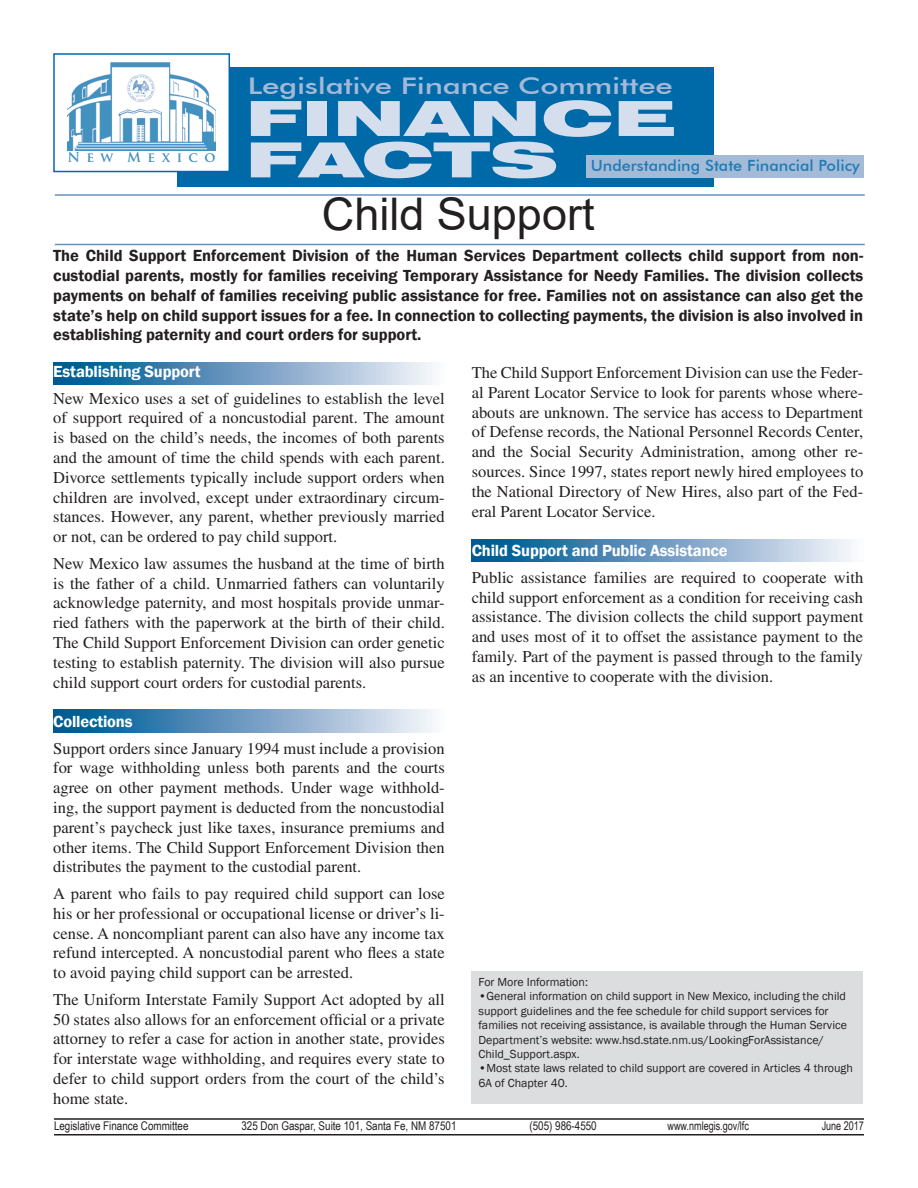
<style>
.page{position:relative;width:918px;height:1188px;background:#fff}
.page>*{position:absolute;margin:0;border:0;box-sizing:border-box;transform-origin:0 0}
.t1{font:900 expanded 48.3px/41.4px "Swiss 721 BT";color:#d4deed;scale:1.45 1}
.t2{font:45px "Arial";color:#231f20}
.t3{font:500 22.95px "Futura BT";letter-spacing:-.01em;color:#a3b9d9;scale:1.36 1}
.finance_facts_body_g{font:16.5px/19.8px "Times";color:#231f20;text-align:justify}
.finance_facts_intro{font:600 16.5px/19.8px "Franklin Gothic";color:#231f20;text-align:justify}
.finance_facts_subhea{font:600 16.5px "Franklin Gothic";letter-spacing:-.01em;color:#fff}
.t4{font:500 15.45px "Futura BT";color:#227bb4;scale:1.05 1}
.t5{font:700 13.35px "Trajan Pro";letter-spacing:.48em;color:#006aa8}
.t6{font:12px/14.4px "Franklin Gothic";color:#231f20}
.t7{font:12px "Arial Narrow";color:#231f20}
.t8{font:12px "Arial Narrow";color:#231f20;scale:.92 1}
</style>
<div class="page">
<div style="left:177px;top:68px;width:537px;height:119px;background:#006aa8"></div>
<hr style="left:55px;top:244px;width:810px;height:1px;background:#6793c3">
<hr style="left:54px;top:1118px;width:810px;height:2px;background:#231f20">
<div style="left:586px;top:155px;width:278px;height:22px;background:#a4bbd7"></div>
<hr style="left:54px;top:1134px;width:810px;height:2px;background:#231f20">
<div style="left:53px;top:53px;width:177px;height:119px;background:#fff;border:2px solid #006aa8"></div>
<img style="left:68px;top:62px;width:148px;height:89px">
<hr style="left:55px;top:194px;width:810px;height:2px;background:#6793c3">
<div style="left:53px;top:362px;width:392px;height:22px;background:linear-gradient(to right,#004f8e,#faf3fb)"></div>
<div style="left:472px;top:971px;width:391px;height:132px;background:#dcdddf"></div>
<div style="left:472px;top:539px;width:391px;height:22px;background:linear-gradient(to right,#00508e,#faf3fb)"></div>
<div style="left:53px;top:710px;width:392px;height:22px;background:linear-gradient(to right,#004f8e,#faf3fb)"></div>
<p class="t5" style="left:68px;top:149px;width:150px">New Mexico</p>
<h3 class="t3" style="left:248px;top:72px;width:314px">Legislative Finance Committee</h3>
<h1 class="t1" style="left:245px;top:98px;width:298px">FINANCE<br>FACTS</h1>
<p class="t4" style="left:591px;top:156px;width:257px">Understanding State Financial Policy</p>
<p class="t2" style="left:322px;top:183px;width:274px">Child Support</p>
<p class="finance_facts_intro" style="left:53px;top:246px;width:812px">The Child Support Enforcement Division of the Human Services Department collects child support from non&shy;custodial parents, mostly for families receiving Temporary Assistance for Needy Families. The division collects payments on behalf of families receiving public assistance for free. Families not on assistance can also get the state’s help on child support issues for a fee. In connection to collecting payments, the division is also involved in establishing paternity and court orders for support.</p>
<p class="finance_facts_subhea" style="left:53px;top:361px;width:149px">Establishing Support</p>
<p class="finance_facts_body_g" style="left:53px;top:388px;width:393px">New Mexico uses a set of guidelines to establish the level of support required of a noncustodial parent. The amount is based on the child’s needs, the incomes of both parents and the amount of time the child spends with each parent.<br>Divorce settlements typically include support orders when children are involved, except under extraordinary circum&shy;stances. However, any parent, whether previously married or not, can be ordered to pay child support.</p>
<p class="finance_facts_body_g" style="left:53px;top:553px;width:393px">New Mexico law assumes the husband at the time of birth is the father of a child. Unmarried fathers can voluntarily acknowledge paternity, and most hospitals provide unmar&shy;ried fathers with the paperwork at the birth of their child.<br>The Child Support Enforcement Division can order genetic testing to establish paternity. The division will also pursue child support court orders for custodial parents.</p>
<p class="finance_facts_subhea" style="left:53px;top:711px;width:81px">Collections</p>
<p class="finance_facts_body_g" style="left:53px;top:738px;width:393px">Support orders since January 1994 must include a provision for wage withholding unless both parents and the courts agree on other payment methods. Under wage withhold&shy;ing, the support payment is deducted from the noncustodial parent’s paycheck just like taxes, insurance premiums and other items. The Child Support Enforcement Division then distributes the payment to the custodial parent.</p>
<p class="finance_facts_body_g" style="left:53px;top:884px;width:393px">A parent who fails to pay required child support can lose his or her professional or occupational license or driver’s li&shy;cense. A noncompliant parent can also have any income tax refund intercepted. A noncustodial parent who flees a state to avoid paying child support can be arrested.</p>
<p class="finance_facts_body_g" style="left:53px;top:989px;width:393px">The Uniform Interstate Family Support Act adopted by all 50 states also allows for an enforcement official or a private attorney to refer a case for action in another state, provides for interstate wage withholding, and requires every state to defer to child support orders from the court of the child’s home state.</p>
<p class="finance_facts_body_g" style="left:472px;top:362px;width:393px">The Child Support Enforcement Division can use the Feder&shy;al Parent Locator Service to look for parents whose where&shy;abouts are unknown. The service has access to Department of Defense records, the National Personnel Records Center, and the Social Security Administration, among other re&shy;sources. Since 1997, states report newly hired employees to the National Directory of New Hires, also part of the Fed&shy;eral Parent Locator Service.</p>
<p class="finance_facts_subhea" style="left:472px;top:541px;width:258px">Child Support and Public Assistance</p>
<p class="finance_facts_body_g" style="left:472px;top:567px;width:393px">Public assistance families are required to cooperate with child support enforcement as a condition for receiving cash assistance. The division collects the child support payment and uses most of it to offset the assistance payment to the family. Part of the payment is passed through to the family as an incentive to cooperate with the division.</p>
<p class="t6" style="left:478px;top:975px;width:111px">For More Information:</p>
<p class="t6" style="left:478px;top:990px;width:370px">•General information on child support in New Mexico, including the child support guidelines and the fee schedule for child support services for families not receiving assistance, is available through the Human Service Department’s website: www.hsd.state.nm.us/LookingForAssistance/ Child_Support.aspx.</p>
<p class="t6" style="left:478px;top:1062px;width:376px">•Most state laws related to child support are covered in Articles 4 through<br>6A of Chapter 40.</p>
<p class="t7" style="left:54px;top:1117px;width:136px">Legislative Finance Committee</p>
<p class="t7" style="left:242px;top:1117px;width:217px">325 Don Gaspar, Suite 101, Santa Fe, NM 87501</p>
<p class="t7" style="left:530px;top:1117px;width:69px">(505) 986-4550</p>
<p class="t8" style="left:668px;top:1117px;width:90px">www.nmlegis.gov/lfc</p>
<p class="t8" style="left:822px;top:1117px;width:47px">June 2017</p>
</div>
